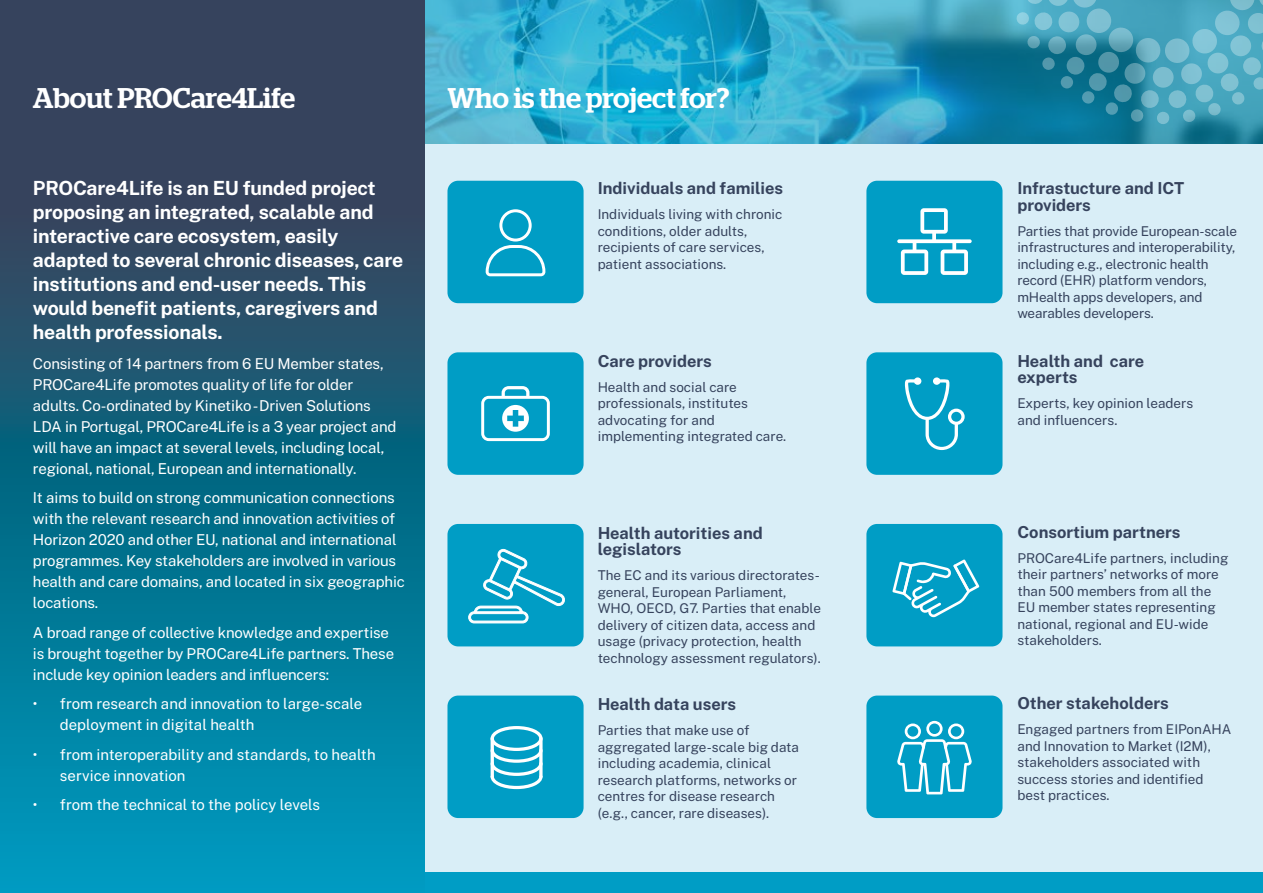
<style>
.page{position:relative;width:1263px;height:893px;background:#fff}
.page>*{position:absolute;margin:0;border:0;box-sizing:border-box;transform-origin:0 0}
.t1{font:500 28.5px "Stag";color:#fff}
.t2{font:700 19.5px/24px "Public Sans";letter-spacing:-.01em;color:#fff}
.t3{font:700 16.5px/16.5px "Public Sans";color:#36435d}
.t4{font:15px/21px "Public Sans";letter-spacing:-.01em;color:#fff}
.t5{font:13.5px/16.5px "Public Sans";color:#36435d}
</style>
<div class="page">
<div style="left:424px;top:129px;width:839px;height:749px;background:#d9eef7"></div>
<svg style="left:424px;top:0;width:839px;height:144px;background:#2ea4c6"></svg>
<div style="left:0;top:873px;width:1263px;height:20px;background:#009dc5"></div>
<div style="left:447px;top:181px;width:137px;height:122px;background:#009dc5;border-radius:11px"></div>
<div style="left:866px;top:181px;width:136px;height:122px;background:#009dc5;border-radius:11px"></div>
<div style="left:447px;top:352px;width:137px;height:123px;background:#009dc5;border-radius:11px"></div>
<div style="left:866px;top:352px;width:136px;height:123px;background:#009dc5;border-radius:11px"></div>
<div style="left:447px;top:524px;width:137px;height:122px;background:#009dc5;border-radius:11px"></div>
<div style="left:866px;top:524px;width:136px;height:122px;background:#009dc5;border-radius:11px"></div>
<div style="left:447px;top:696px;width:137px;height:122px;background:#009dc5;border-radius:11px"></div>
<div style="left:866px;top:696px;width:136px;height:122px;background:#009dc5;border-radius:11px"></div>
<svg style="left:486px;top:209px;width:59px;height:67px"></svg>
<svg style="left:481px;top:386px;width:69px;height:55px"></svg>
<svg style="left:468px;top:549px;width:97px;height:75px"></svg>
<svg style="left:491px;top:726px;width:52px;height:63px"></svg>
<svg style="left:539px;top:737px;width:4px;height:41px"></svg>
<hr style="left:491px;top:737px;width:3px;height:41px;background:#fff;border-radius:2px">
<svg style="left:920px;top:208px;width:28px;height:26px"></svg>
<svg style="left:897px;top:239px;width:75px;height:4px"></svg>
<svg style="left:901px;top:240px;width:27px;height:35px"></svg>
<hr style="left:932px;top:230px;width:4px;height:13px;background:#fff;border-radius:2px">
<svg style="left:941px;top:250px;width:27px;height:25px"></svg>
<hr style="left:952px;top:240px;width:4px;height:13px;background:#fff;border-radius:2px">
<svg style="left:905px;top:377px;width:60px;height:73px"></svg>
<svg style="left:892px;top:559px;width:87px;height:58px"></svg>
<svg style="left:897px;top:721px;width:75px;height:73px"></svg>
<svg style="left:0;top:0;width:424px;height:873px;background:#166480"></svg>
<svg style="left:1009px;top:0;width:254px;height:124px;background:#439cb4"></svg>
<h1 class="t1" style="left:33px;top:81px;width:264px">About PROCare4Life</h1>
<p class="t2" style="left:33px;top:175px;width:372px">PROCare4Life is an EU funded project proposing an integrated, scalable and interactive care ecosystem, easily adapted to several chronic diseases, care institutions and end-user needs. This would benefit patients, caregivers and health professionals.</p>
<p class="t4" style="left:33px;top:352px;width:365px">Consisting of 14 partners from 6 EU Member states, PROCare4Life promotes quality of life for older adults. Co-ordinated by Kinetiko -Driven Solutions LDA in Portugal, PROCare4Life is a 3 year project and will have an impact at several levels, including local, regional, national, European and internationally.</p>
<p class="t4" style="left:33px;top:486px;width:373px">It aims to build on strong communication connections with the relevant research and innovation activities of Horizon 2020 and other EU, national and international programmes. Key stakeholders are involved in various health and care domains, and located in six geographic locations.</p>
<p class="t4" style="left:33px;top:621px;width:363px">A broad range of collective knowledge and expertise is brought together by PROCare4Life partners. These include key opinion leaders and influencers:</p>
<p class="t4" style="left:60px;top:692px;width:304px;text-indent:-27px">• from research and innovation to large-scale deployment in digital health</p>
<p class="t4" style="left:60px;top:743px;width:317px;text-indent:-27px">• from interoperability and standards, to health service innovation</p>
<p class="t4" style="left:33px;top:793px;width:289px">• from the technical to the policy levels</p>
<h1 class="t1" style="left:447px;top:81px;width:283px">Who is the project for?</h1>
<p class="t3" style="left:598px;top:179px;width:187px">Individuals and families</p>
<p class="t5" style="left:598px;top:205px;width:186px">Individuals living with chronic conditions, older adults, recipients of care services, patient associations.</p>
<p class="t3" style="left:598px;top:352px;width:116px">Care providers</p>
<p class="t5" style="left:598px;top:378px;width:190px">Health and social care professionals, institutes advocating for and implementing integrated care.</p>
<p class="t3" style="left:598px;top:523px;width:167px">Health autorities and legislators</p>
<p class="t5" style="left:598px;top:566px;width:225px">The EC and its various directorates&shy;general, European Parliament, WHO, OECD, G7. Parties that enable delivery of citizen data, access and usage (privacy protection, health technology assessment regulators).</p>
<p class="t3" style="left:598px;top:695px;width:140px">Health data users</p>
<p class="t5" style="left:598px;top:721px;width:203px">Parties that make use of aggregated large-scale big data including academia, clinical research platforms, networks or centres for disease research (e.g., cancer, rare diseases).</p>
<p class="t3" style="left:1017px;top:179px;width:168px">Infrastucture and ICT providers</p>
<p class="t5" style="left:1017px;top:222px;width:221px">Parties that provide European-scale infrastructures and interoperability, including e.g., electronic health record (EHR) platform vendors, mHealth apps developers, and wearables developers.</p>
<p class="t3" style="left:1017px;top:352px;width:128px">Health and care experts</p>
<p class="t5" style="left:1017px;top:394px;width:177px">Experts, key opinion leaders and influencers.</p>
<p class="t3" style="left:1017px;top:522px;width:165px">Consortium partners</p>
<p class="t5" style="left:1017px;top:548px;width:212px">PROCare4Life partners, including their partners’ networks of more than 500 members from all the<br>EU member states representing national, regional and EU-wide stakeholders.</p>
<p class="t3" style="left:1017px;top:694px;width:153px">Other stakeholders</p>
<p class="t5" style="left:1017px;top:720px;width:216px">Engaged partners from EIPonAHA and Innovation to Market (I2M), stakeholders associated with success stories and identified best practices.</p>
</div>
